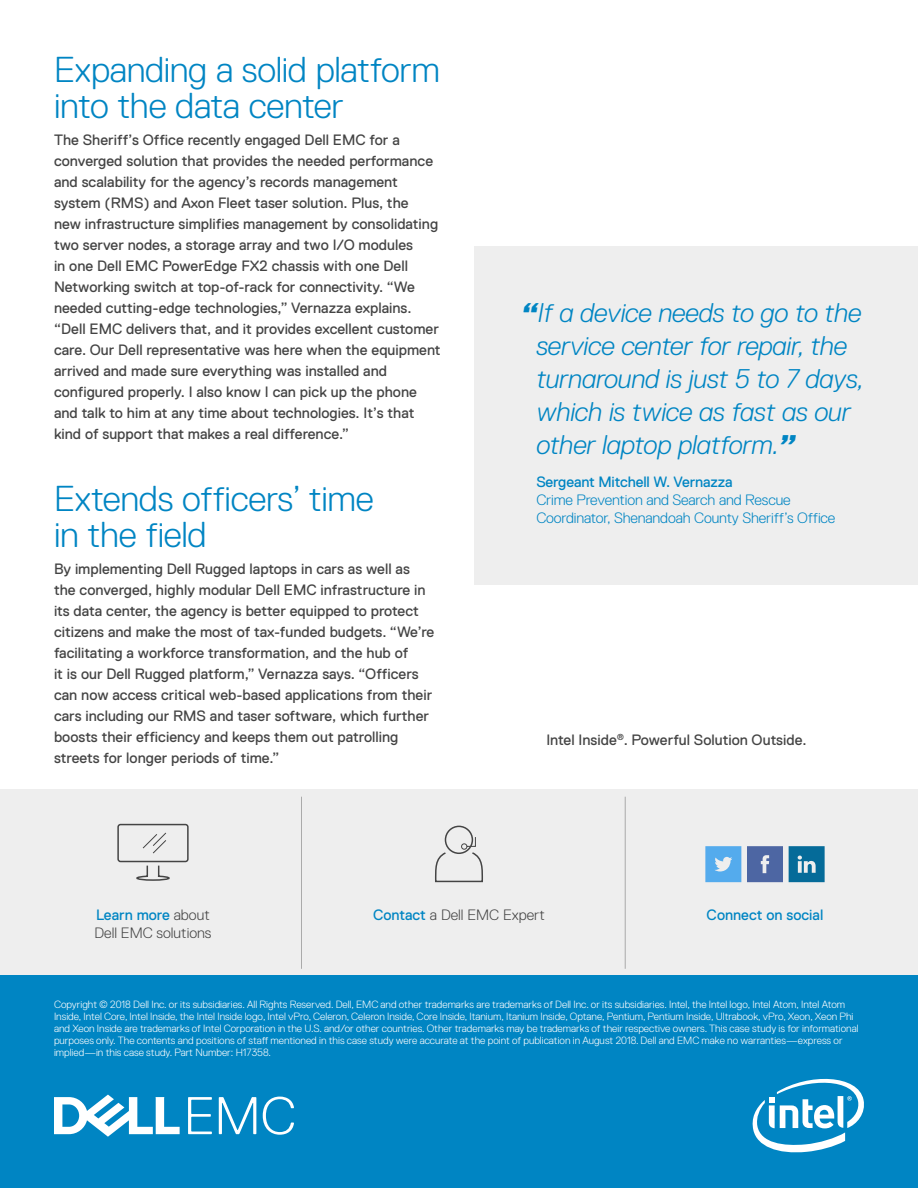
<style>
.page{position:relative;width:918px;height:1188px;background:#fff}
.page>*{position:absolute;margin:0;border:0;box-sizing:border-box;transform-origin:0 0}
.t1{font:300 36px/36px "Dell Replica";letter-spacing:-.01em;color:#0085c3}
.t2{font:italic 300 27px/33px "Dell Replica";letter-spacing:-.01em;color:#0085c3}
.t3{font:15px/21px "Dell Replica";color:#444}
.t4{font:300 15px/18px "Dell Replica";letter-spacing:-.01em;color:#0085c3}
.t5{font:15px "Dell Replica";letter-spacing:-.01em;color:#0085c3}
.t6{font:300 15px "Dell Replica";color:#444}
.t7{font:300 10.5px/12px "Dell Replica";color:#fff}
.s1{font-weight:800}
.s2{font-weight:300;color:#444}
.s3{font-weight:400;color:#0085c3}
</style>
<div class="page">
<div style="left:0;top:789px;width:918px;height:197px;background:#eee"></div>
<div style="left:0;top:975px;width:918px;height:213px;background:#0085c3"></div>
<hr style="left:301px;top:797px;width:1px;height:172px;background:#aaa">
<hr style="left:625px;top:797px;width:1px;height:172px;background:#aaa">
<div style="left:445px;top:826px;width:28px;height:28px;border:2px solid #444;border-radius:50%"></div>
<svg style="left:435px;top:836px;width:48px;height:47px"></svg>
<div style="left:117px;top:824px;width:72px;height:38px;border:2px solid #444;border-radius:2px"></div>
<svg style="left:142px;top:832px;width:24px;height:22px"></svg>
<svg style="left:136px;top:865px;width:34px;height:16px"></svg>
<svg style="left:747px;top:846px;width:36px;height:36px"></svg>
<svg style="left:705px;top:846px;width:36px;height:36px"></svg>
<svg style="left:789px;top:846px;width:36px;height:36px"></svg>
<svg style="left:752px;top:1078px;width:112px;height:75px"></svg>
<svg style="left:188px;top:1097px;width:106px;height:38px"></svg>
<svg style="left:54px;top:1095px;width:126px;height:42px"></svg>
<div style="left:474px;top:246px;width:444px;height:339px;background:#eee"></div>
<h1 class="t1" style="left:54px;top:52px;width:387px">Expanding a solid platform into the data center</h1>
<p class="t3" style="left:54px;top:129px;width:388px">The Sheriff’s Office recently engaged Dell EMC for a converged solution that provides the needed performance and scalability for the agency’s records management system (RMS) and Axon Fleet taser solution. Plus, the<br>new infrastructure simplifies management by consolidating two server nodes, a storage array and two I/O modules<br>in one Dell EMC PowerEdge FX2 chassis with one Dell Networking switch at top-of-rack for connectivity. “We needed cutting-edge technologies,” Vernazza explains. “Dell EMC delivers that, and it provides excellent customer care. Our Dell representative was here when the equipment arrived and made sure everything was installed and configured properly. I also know I can pick up the phone and talk to him at any time about technologies. It’s that kind of support that makes a real difference.”</p>
<h1 class="t1" style="left:54px;top:481px;width:321px">Extends officers’ time in the field</h1>
<p class="t3" style="left:54px;top:558px;width:382px">By implementing Dell Rugged laptops in cars as well as the converged, highly modular Dell EMC infrastructure in its data center, the agency is better equipped to protect citizens and make the most of tax-funded budgets. “We’re facilitating a workforce transformation, and the hub of<br>it is our Dell Rugged platform,” Vernazza says. “Officers can now access critical web-based applications from their cars including our RMS and taser software, which further boosts their efficiency and keeps them out patrolling streets for longer periods of time.”</p>
<h2 class="t2" style="left:536px;top:297px;width:329px;text-indent:-15px"><span class="s1">“</span>If a device needs to go to the service center for repair, the turnaround is just 5 to 7 days, which is twice as fast as our other laptop platform.<span class="s1">”</span></h2>
<p class="t5" style="left:536px;top:474px;width:198px">Sergeant Mitchell W. Vernazza</p>
<p class="t4" style="left:536px;top:491px;width:301px">Crime Prevention and Search and Rescue<br>Coordinator, Shenandoah County Sheriff’s Office</p>
<p class="t3" style="left:546px;top:730px;width:262px">Intel Inside<sup>®</sup>. Powerful Solution Outside.</p>
<p class="t5" style="left:96px;top:907px;width:115px">Learn more <span class="s2">about</span></p>
<p class="t6" style="left:373px;top:907px;width:173px"><span class="s3">Contact</span> a Dell EMC Expert</p>
<p class="t5" style="left:707px;top:907px;width:118px">Connect on social</p>
<p class="t6" style="left:94px;top:925px;width:119px">Dell EMC solutions</p>
<p class="t7" style="left:54px;top:998px;width:806px">Copyright © 2018 Dell Inc. or its subsidiaries. All Rights Reserved. Dell, EMC and other trademarks are trademarks of Dell Inc. or its subsidiaries. Intel, the Intel logo, Intel Atom, Intel Atom Inside, Intel Core, Intel Inside, the Intel Inside logo, Intel vPro, Celeron, Celeron Inside, Core Inside, Itanium, Itanium Inside, Optane, Pentium, Pentium Inside, Ultrabook, vPro, Xeon, Xeon Phi and Xeon Inside are trademarks of Intel Corporation in the U.S. and/or other countries. Other trademarks may be trademarks of their respective owners. This case study is for informational purposes only. The contents and positions of staff mentioned in this case study were accurate at the point of publication in August 2018. Dell and EMC make no warranties—express or implied—in this case study. Part Number: H17358.</p>
</div>
